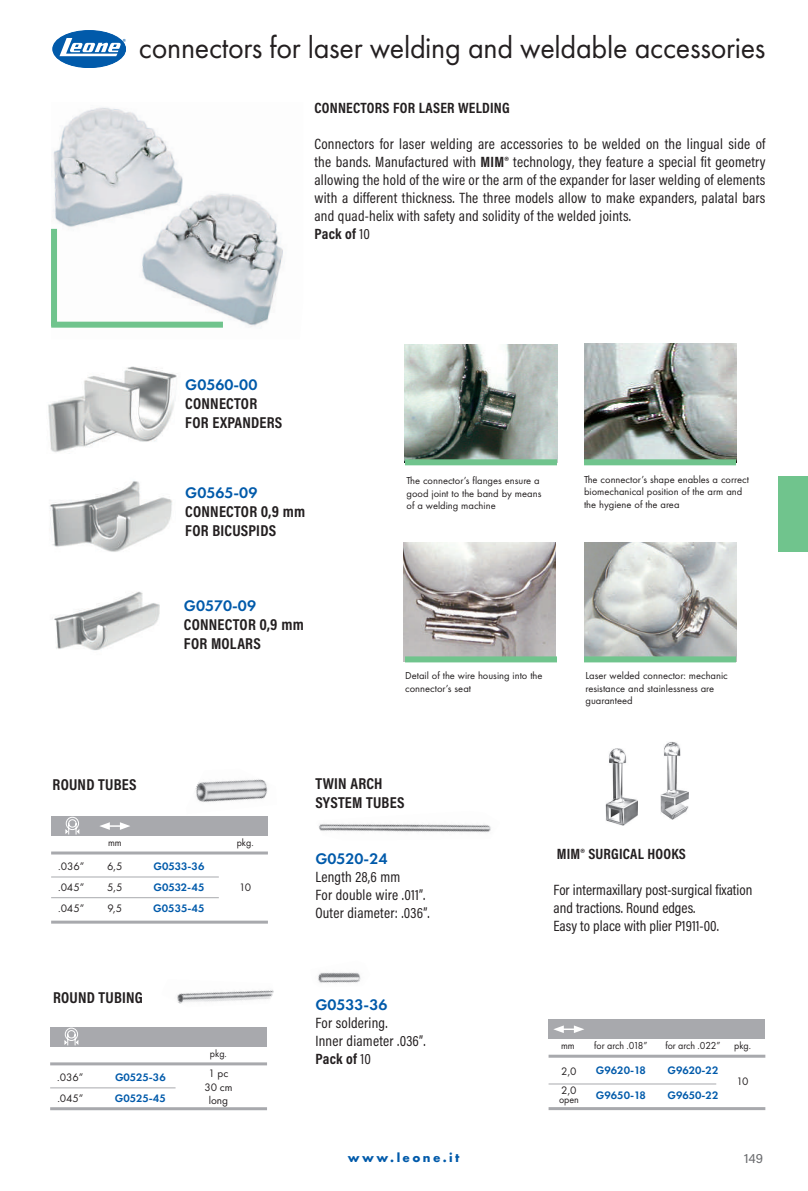
<style>
.page{position:relative;width:808px;height:1191px;background:#fff}
.page>*{position:absolute;margin:0;border:0;box-sizing:border-box;transform-origin:0 0}
.t1{font:31.65px "Futura PT";letter-spacing:-.01em;color:#231f20;scale:.95 1}
.t2{font:700 15.9px/19px "Acumin Pro Cond";letter-spacing:.015em;color:#231f20}
.t3{font:600 15.9px "Futura PT";color:#015aaa}
.t4{font:15px/18px "Acumin Pro Cond";letter-spacing:.015em;color:#231f20}
.t5{font:700 15px "Acumin Pro Cond";letter-spacing:.015em;color:#231f20}
.t6{font:13.5px "Acumin Pro";color:#6c6d70}
.t7{font:700 13.2px "Futura PT";letter-spacing:.18em;color:#015aaa}
.t8{font:600 11.25px/20.9px "Futura PT";color:#015aaa;text-align:justify}
.t9{font:11.25px/20.9px "Futura PT";color:#231f20;text-align:justify}
.t10{font:10.5px/12.6px "Futura PT";color:#231f20}
.t11{font:10.5px "Futura PT";color:#231f20;scale:.95 1}
.s1{font-weight:700}
</style>
<div class="page">
<svg style="left:53px;top:31px;width:73px;height:37px"></svg>
<div style="left:778px;top:476px;width:30px;height:75px;background:#70c48d"></div>
<img style="left:51px;top:107px;width:232px;height:221px">
<img style="left:48px;top:366px;width:129px;height:87px">
<img style="left:54px;top:591px;width:106px;height:60px">
<img style="left:49px;top:481px;width:123px;height:71px">
<img style="left:584px;top:343px;width:152px;height:116px">
<img style="left:405px;top:344px;width:152px;height:115px">
<img style="left:404px;top:542px;width:152px;height:119px">
<img style="left:584px;top:542px;width:152px;height:114px">
<img style="left:605px;top:748px;width:32px;height:77px">
<img style="left:661px;top:742px;width:27px;height:77px">
<img style="left:195px;top:779px;width:73px;height:23px">
<img style="left:318px;top:972px;width:43px;height:11px">
<img style="left:319px;top:824px;width:172px;height:9px">
<div style="left:51px;top:816px;width:217px;height:19px;background:#a8a9ad"></div>
<hr style="left:51px;top:876px;width:168px;height:1px;background:#a8a9ad">
<hr style="left:51px;top:897px;width:168px;height:1px;background:#a8a9ad">
<hr style="left:51px;top:851px;width:217px;height:3px;background:#a8a9ad">
<hr style="left:51px;top:920px;width:217px;height:3px;background:#a8a9ad">
<svg style="left:100px;top:822px;width:30px;height:8px"></svg>
<svg style="left:65px;top:817px;width:14px;height:17px"></svg>
<img style="left:177px;top:990px;width:97px;height:14px">
<div style="left:50px;top:1027px;width:217px;height:19px;background:#a8a9ad"></div>
<hr style="left:50px;top:1087px;width:126px;height:1px;background:#a8a9ad">
<hr style="left:50px;top:1107px;width:217px;height:3px;background:#a8a9ad">
<hr style="left:50px;top:1062px;width:217px;height:3px;background:#a8a9ad">
<svg style="left:65px;top:1027px;width:13px;height:18px"></svg>
<div style="left:548px;top:1019px;width:217px;height:19px;background:#a8a9ad"></div>
<hr style="left:548px;top:1083px;width:168px;height:1px;background:#a8a9ad">
<hr style="left:548px;top:1107px;width:217px;height:3px;background:#a8a9ad">
<hr style="left:548px;top:1054px;width:217px;height:3px;background:#a8a9ad">
<svg style="left:553px;top:1025px;width:31px;height:8px"></svg>
<div style="left:51px;top:322px;width:172px;height:6px;background:#70c48d"></div>
<div style="left:51px;top:229px;width:6px;height:97px;background:#70c48d"></div>
<div style="left:405px;top:459px;width:152px;height:6px;background:#70c48d"></div>
<div style="left:405px;top:656px;width:152px;height:6px;background:#70c48d"></div>
<div style="left:584px;top:459px;width:152px;height:6px;background:#70c48d"></div>
<div style="left:584px;top:656px;width:152px;height:6px;background:#70c48d"></div>
<h1 class="t1" style="left:139px;top:29px;width:661px">connectors for laser welding and weldable accessories</h1>
<p class="t5" style="left:314px;top:98px;width:197px">CONNECTORS FOR LASER WELDING</p>
<p class="t4" style="left:314px;top:135px;width:452px">Connectors for laser welding are accessories to be welded on the lingual side of the bands. Manufactured with <span class="s1">MIM®</span> technology, they feature a special fit geometry allowing the hold of the wire or the arm of the expander for laser welding of elements with a different thickness. The three models allow to make expanders, palatal bars and quad-helix with safety and solidity of the welded joints.<br><span class="s1">Pack of</span> 10</p>
<p class="t3" style="left:185px;top:374px;width:74px">G0560-00</p>
<p class="t2" style="left:185px;top:393px;width:99px">CONNECTOR<br>FOR EXPANDERS</p>
<p class="t3" style="left:185px;top:482px;width:74px">G0565-09</p>
<p class="t2" style="left:185px;top:501px;width:121px">CONNECTOR 0,9 mm<br>FOR BICUSPIDS</p>
<p class="t3" style="left:184px;top:595px;width:74px">G0570-09</p>
<p class="t2" style="left:184px;top:614px;width:121px">CONNECTOR 0,9 mm<br>FOR MOLARS</p>
<p class="t10" style="left:406px;top:474px;width:136px">The connector’s flanges ensure a good joint to the band by means of a welding machine</p>
<p class="t10" style="left:584px;top:473px;width:166px">The connector’s shape enables a correct biomechanical position of the arm and the hygiene of the area</p>
<p class="t10" style="left:405px;top:669px;width:139px">Detail of the wire housing into the connector’s seat</p>
<p class="t10" style="left:585px;top:669px;width:144px">Laser welded connector: mechanic resistance and stainlessness are guaranteed</p>
<p class="t2" style="left:53px;top:775px;width:85px">ROUND TUBES</p>
<p class="t2" style="left:315px;top:773px;width:91px">TWIN ARCH<br>SYSTEM TUBES</p>
<p class="t11" style="left:108px;top:836px;width:16px">mm</p>
<p class="t11" style="left:237px;top:836px;width:19px">pkg.</p>
<p class="t8" style="left:153px;top:855px;width:53px">G0533-36<br>G0532-45<br>G0535-45</p>
<p class="t9" style="left:58px;top:856px;width:28px">.036”</p>
<p class="t9" style="left:107px;top:856px;width:17px">6,5<br>5,5<br>9,5</p>
<p class="t9" style="left:58px;top:877px;width:28px">.045”</p>
<p class="t9" style="left:239px;top:876px;width:14px">10</p>
<p class="t9" style="left:58px;top:898px;width:28px">.045”</p>
<p class="t2" style="left:53px;top:987px;width:91px">ROUND TUBING</p>
<p class="t11" style="left:210px;top:1047px;width:19px">pkg.</p>
<p class="t9" style="left:57px;top:1067px;width:28px">.036”</p>
<p class="t9" style="left:204px;top:1066px;width:30px;line-height:13.5px;text-align:center">1 pc<br>30 cm</p>
<p class="t9" style="left:57px;top:1087px;width:28px">.045”</p>
<p class="t9" style="left:209px;top:1089px;width:21px">long</p>
<p class="t8" style="left:115px;top:1066px;width:52px">G0525-36<br>G0525-45</p>
<p class="t3" style="left:315px;top:848px;width:74px">G0520-24</p>
<p class="t4" style="left:315px;top:867px;width:116px">Length 28,6 mm<br>For double wire .011”.<br>Outer diameter: .036”.</p>
<p class="t3" style="left:315px;top:995px;width:74px">G0533-36</p>
<p class="t4" style="left:315px;top:1013px;width:112px">For soldering.<br>Inner diameter .036”.<br><span class="s1">Pack of</span> 10</p>
<p class="t5" style="left:557px;top:844px;width:131px">MIM® SURGICAL HOOKS</p>
<p class="t4" style="left:553px;top:880px;width:200px">For intermaxillary post-surgical fixation and tractions. Round edges.<br>Easy to place with plier P1911-00.</p>
<p class="t11" style="left:561px;top:1039px;width:16px">mm</p>
<p class="t11" style="left:594px;top:1039px;width:58px">for arch .018”</p>
<p class="t11" style="left:665px;top:1039px;width:60px">for arch .022”</p>
<p class="t11" style="left:734px;top:1039px;width:19px">pkg.</p>
<p class="t9" style="left:561px;top:1060px;width:17px">2,0</p>
<p class="t9" style="left:561px;top:1079px;width:17px">2,0</p>
<p class="t11" style="left:559px;top:1093px;width:23px">open</p>
<p class="t8" style="left:596px;top:1059px;width:51px">G9620-18</p>
<p class="t8" style="left:667px;top:1059px;width:52px">G9620-22</p>
<p class="t8" style="left:596px;top:1084px;width:51px">G9650-18</p>
<p class="t8" style="left:667px;top:1084px;width:52px">G9650-22</p>
<p class="t9" style="left:736px;top:1071px;width:14px">10</p>
<p class="t7" style="left:348px;top:1148px;width:113px">www.leone.it</p>
<p class="t6" style="left:744px;top:1148px;width:21px">149</p>
</div>
